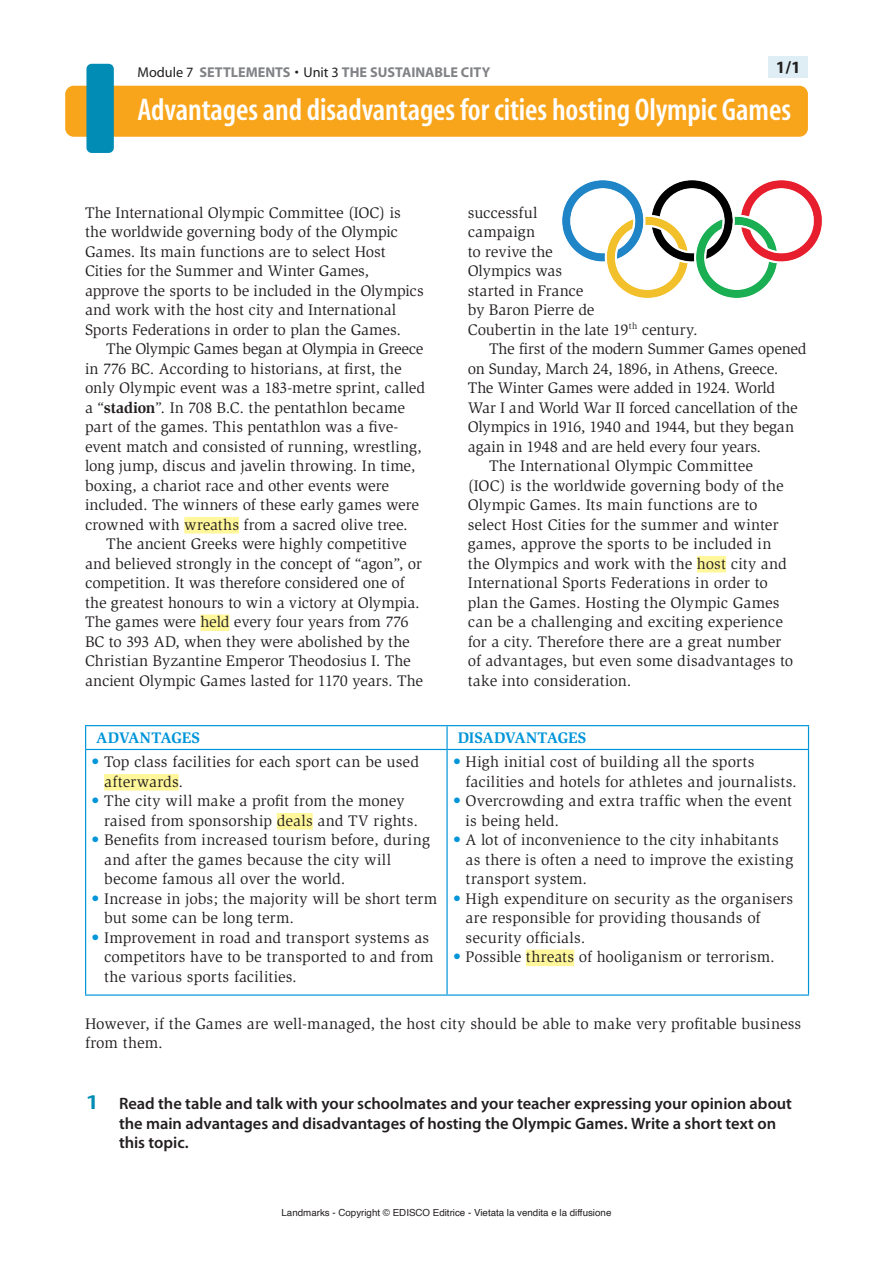
<style>
.page{position:relative;width:893px;height:1263px;background:#fff}
.page>*{position:absolute;margin:0;border:0;box-sizing:border-box;transform-origin:0 0}
.t1{font:600 condensed 31.5px "Myriad";letter-spacing:-.005em;color:#fff}
.t2{font:700 17.25px "Myriad Pro";color:#231f20}
.t3{font:600 16.5px/19.5px "Myriad Pro";letter-spacing:-.005em;color:#231f20}
.t4{font:15.75px/19.5px "Slimbach";color:#231f20}
.t5{font:15.75px "Slimbach";letter-spacing:-.02em;color:#231f20}
.t6{font:15.75px "Slimbach";letter-spacing:.02em;color:#231f20}
.t7{font:15.75px "Slimbach";letter-spacing:-.025em;color:#231f20}
.t8{font:700 15.75px "Slimbach";letter-spacing:-.02em;color:#0095d9}
.t9{font:700 14.25px "Myriad";color:#808285}
.t10{font:9.75px "Helvetica";color:#231f20}
.s1{font-weight:400;color:#231f20}
.s2{font-weight:700}
.s3{color:#0095d9}
.s4{font-size:21px;color:#008cb5}
</style>
<div class="page">
<div style="left:768px;top:57px;width:40px;height:21px;background:#dfeef4"></div>
<div style="left:65px;top:86px;width:743px;height:51px;background:#f9a51b;border-radius:9px"></div>
<div style="left:86px;top:64px;width:28px;height:89px;background:#008cb5;border-radius:5px"></div>
<div style="left:184px;top:517px;width:55px;height:16px;background:#fff79a"></div>
<div style="left:200px;top:614px;width:29px;height:17px;background:#fff79a"></div>
<div style="left:697px;top:556px;width:29px;height:16px;background:#fff79a"></div>
<img style="left:562px;top:180px;width:260px;height:118px">
<svg style="left:86px;top:726px;width:722px;height:268px"></svg>
<hr style="left:85px;top:725px;width:362px;height:1px;background:#0095d9">
<svg style="left:85px;top:726px;width:1px;height:23px"></svg>
<hr style="left:447px;top:725px;width:362px;height:1px;background:#0095d9">
<hr style="left:446px;top:726px;width:2px;height:23px;background:#0095d9">
<svg style="left:808px;top:726px;width:1px;height:23px"></svg>
<hr style="left:85px;top:749px;width:362px;height:1px;background:#0095d9">
<hr style="left:85px;top:750px;width:1px;height:244px;background:#0095d9">
<hr style="left:447px;top:749px;width:362px;height:1px;background:#0095d9">
<hr style="left:446px;top:750px;width:2px;height:244px;background:#0095d9">
<hr style="left:808px;top:750px;width:1px;height:244px;background:#0095d9">
<hr style="left:85px;top:994px;width:362px;height:2px;background:#0095d9">
<hr style="left:447px;top:994px;width:362px;height:2px;background:#0095d9">
<div style="left:104px;top:774px;width:75px;height:16px;background:#fff79a"></div>
<div style="left:277px;top:813px;width:36px;height:16px;background:#fff79a"></div>
<div style="left:526px;top:949px;width:48px;height:17px;background:#fff79a"></div>
<p class="t9" style="left:137px;top:64px;width:354px"><span class="s1">Module 7</span> SETTLEMENTS <span class="s1">• Unit 3</span> THE SUSTAINABLE CITY</p>
<p class="t2" style="left:776px;top:56px;width:26px">1/1</p>
<h1 class="t1" style="left:137px;top:94px;width:655px">Advantages and disadvantages for cities hosting Olympic Games</h1>
<p class="t4" style="left:85px;top:203px;width:340px">The International Olympic Committee (IOC) is the worldwide governing body of the Olympic Games. Its main functions are to select Host Cities for the Summer and Winter Games, approve the sports to be included in the Olympics and work with the host city and International Sports Federations in order to plan the Games.</p>
<p class="t4" style="left:85px;top:339px;width:342px;text-indent:21px">The Olympic Games began at Olympia in Greece in 776 BC. According to historians, at first, the only Olympic event was a 183-metre sprint, called a “<span class="s2">stadion</span>”. In 708 B.C. the pentathlon became part of the games. This pentathlon was a five&shy;event match and consisted of running, wrestling, long jump, discus and javelin throwing. In time, boxing, a chariot race and other events were included. The winners of these early games were crowned with wreaths from a sacred olive tree.</p>
<p class="t4" style="left:85px;top:534px;width:340px;text-indent:21px">The ancient Greeks were highly competitive and believed strongly in the concept of “agon”, or competition. It was therefore considered one of the greatest honours to win a victory at Olympia.<br>The games were held every four years from 776<br>BC to 393 AD, when they were abolished by the Christian Byzantine Emperor Theodosius I. The ancient Olympic Games lasted for 1170 years. The</p>
<p class="t4" style="left:468px;top:203px;width:71px">successful</p>
<p class="t4" style="left:468px;top:222px;width:69px">campaign</p>
<p class="t4" style="left:468px;top:242px;width:87px">to revive the</p>
<p class="t4" style="left:468px;top:261px;width:96px">Olympics was</p>
<p class="t4" style="left:468px;top:281px;width:117px">started in France</p>
<p class="t4" style="left:468px;top:300px;width:128px">by Baron Pierre de</p>
<p class="t4" style="left:468px;top:320px;width:231px">Coubertin in the late 19<sup>th</sup> century.</p>
<p class="t4" style="left:489px;top:339px;width:319px">The first of the modern Summer Games opened</p>
<p class="t4" style="left:468px;top:359px;width:312px">on Sunday, March 24, 1896, in Athens, Greece.</p>
<p class="t7" style="left:468px;top:379px;width:309px">The Winter Games were added in 1924. World</p>
<p class="t5" style="left:468px;top:398px;width:331px">War I and World War II forced cancellation of the</p>
<p class="t5" style="left:468px;top:418px;width:328px">Olympics in 1916, 1940 and 1944, but they began</p>
<p class="t4" style="left:468px;top:437px;width:295px">again in 1948 and are held every four years.</p>
<p class="t4" style="left:489px;top:456px;width:266px">The International Olympic Committee</p>
<p class="t4" style="left:468px;top:476px;width:317px">(IOC) is the worldwide governing body of the</p>
<p class="t4" style="left:468px;top:495px;width:291px">Olympic Games. Its main functions are to</p>
<p class="t4" style="left:468px;top:515px;width:312px">select Host Cities for the summer and winter</p>
<p class="t4" style="left:468px;top:534px;width:305px">games, approve the sports to be included in</p>
<p class="t4" style="left:468px;top:554px;width:321px">the Olympics and work with the host city and</p>
<p class="t4" style="left:468px;top:573px;width:302px">International Sports Federations in order to</p>
<p class="t4" style="left:468px;top:593px;width:313px">plan the Games. Hosting the Olympic Games</p>
<p class="t6" style="left:468px;top:613px;width:317px">can be a challenging and exciting experience</p>
<p class="t4" style="left:468px;top:632px;width:315px">for a city. Therefore there are a great number</p>
<p class="t4" style="left:468px;top:651px;width:327px">of advantages, but even some disadvantages to</p>
<p class="t4" style="left:468px;top:671px;width:165px">take into consideration.</p>
<p class="t8" style="left:96px;top:729px;width:105px">ADVANTAGES</p>
<p class="t8" style="left:458px;top:729px;width:130px">DISADVANTAGES</p>
<p class="t4" style="left:104px;top:752px;width:316px;text-indent:-13px"><span class="s3">•</span> Top class facilities for each sport can be used afterwards.</p>
<p class="t4" style="left:104px;top:791px;width:315px;text-indent:-13px"><span class="s3">•</span> The city will make a profit from the money raised from sponsorship deals and TV rights.</p>
<p class="t4" style="left:104px;top:830px;width:327px;text-indent:-13px"><span class="s3">•</span> Benefits from increased tourism before, during and after the games because the city will become famous all over the world.</p>
<p class="t4" style="left:104px;top:889px;width:335px;text-indent:-13px"><span class="s3">•</span> Increase in jobs; the majority will be short term but some can be long term.</p>
<p class="t4" style="left:104px;top:928px;width:331px;text-indent:-13px"><span class="s3">•</span> Improvement in road and transport systems as competitors have to be transported to and from the various sports facilities.</p>
<p class="t4" style="left:466px;top:752px;width:333px;text-indent:-13px"><span class="s3">•</span> High initial cost of building all the sports facilities and hotels for athletes and journalists.</p>
<p class="t4" style="left:466px;top:791px;width:328px;text-indent:-13px"><span class="s3">•</span> Overcrowding and extra traffic when the event is being held.</p>
<p class="t4" style="left:466px;top:830px;width:329px;text-indent:-13px"><span class="s3">•</span> A lot of inconvenience to the city inhabitants as there is often a need to improve the existing transport system.</p>
<p class="t4" style="left:466px;top:889px;width:329px;text-indent:-13px"><span class="s3">•</span> High expenditure on security as the organisers are responsible for providing thousands of security officials.</p>
<p class="t4" style="left:453px;top:947px;width:323px"><span class="s3">•</span> Possible threats of hooliganism or terrorism.</p>
<p class="t4" style="left:85px;top:1014px;width:718px">However, if the Games are well-managed, the host city should be able to make very profitable business from them.</p>
<p class="t3" style="left:119px;top:1094px;width:674px;text-indent:-34px"><span class="s4">1</span> Read the table and talk with your schoolmates and your teacher expressing your opinion about the main advantages and disadvantages of hosting the Olympic Games. Write a short text on this topic.</p>
<p class="t10" style="left:282px;top:1205px;width:331px">Landmarks - Copyright © EDISCO Editrice - Vietata la vendita e la diffusione</p>
</div>
